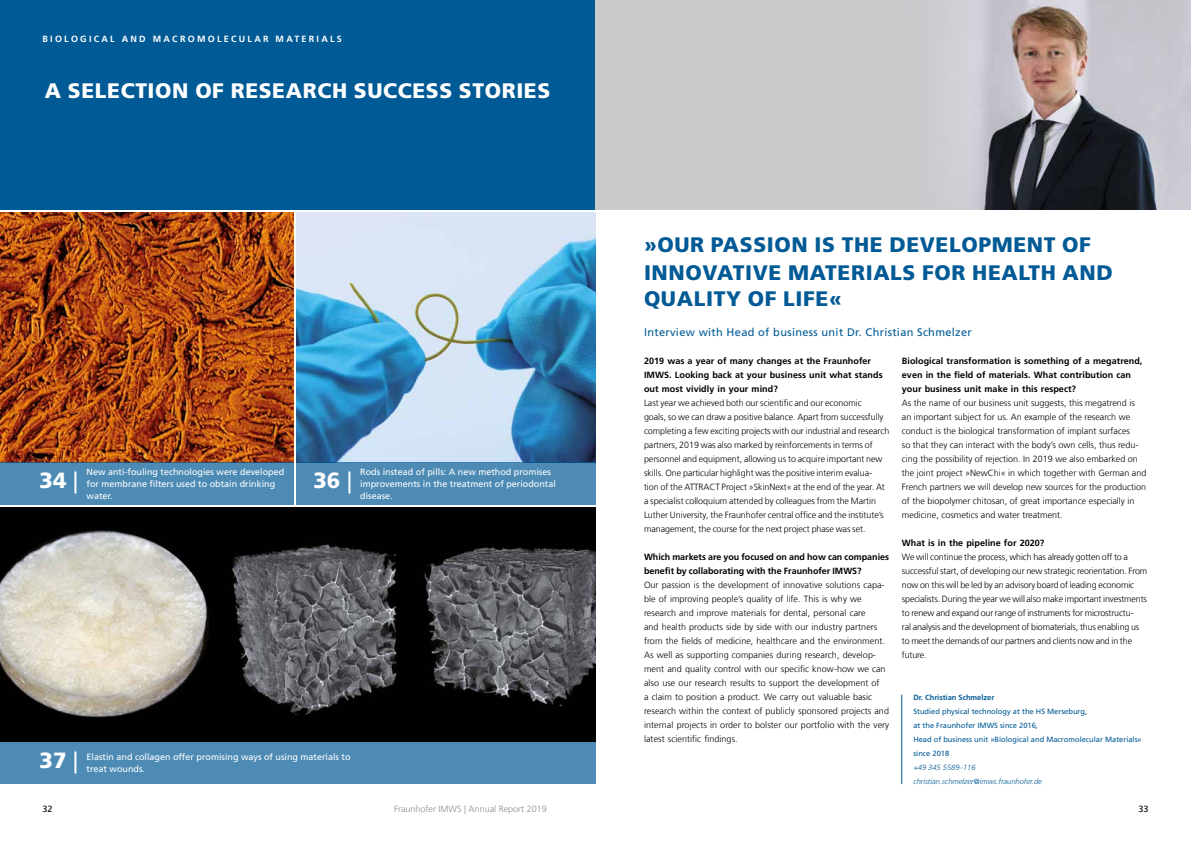
<style>
.page{position:relative;width:1191px;height:842px;background:#fff}
.page>*{position:absolute;margin:0;border:0;box-sizing:border-box;transform-origin:0 0}
.t1{font:900 22px "Frutiger LT Com";color:#fff}
.t2{font:900 21px/28px "Frutiger LT Com";letter-spacing:.03em;color:#005a95}
.t3{font:900 21px "Frutiger LT Com";letter-spacing:.03em;color:#fff}
.t4{font:11px "Frutiger LT Com";letter-spacing:.03em;color:#005a95}
.t5{font:300 9px/14px "Frutiger LT Com";letter-spacing:-.005em;color:#000}
.t6{font:700 9px/14px "Frutiger LT Com";letter-spacing:.005em;color:#000}
.t7{font:9px/12px "Frutiger LT Com";color:#fff}
.t8{font:700 9px "Frutiger LT Com";letter-spacing:.25em;color:#fff}
.t9{font:300 9px "Frutiger LT Com";color:#868c8d}
.t10{font:9px "Frutiger LT Com";color:#000}
.t11{font:7.5px/14px "Frutiger LT Com";color:#005a95}
.t12{font:italic 300 7.5px/14px "Frutiger LT Com";color:#005a95}
.t13{font:700 7.5px "Frutiger LT Com";color:#005a95}
.s1{font-weight:400}
</style>
<div class="page">
<div style="left:0;top:0;width:595px;height:210px;background:#005a95"></div>
<div style="left:595px;top:0;width:596px;height:210px;background:#c8cacc"></div>
<img style="left:951px;top:0;width:234px;height:210px">
<img style="left:296px;top:213px;width:299px;height:249px">
<hr style="left:901px;top:694px;width:1px;height:90px;background:#005a95">
<img style="left:0;top:213px;width:293px;height:249px">
<div style="left:0;top:741px;width:595px;height:43px;background:#4d8bb5"></div>
<div style="left:0;top:462px;width:293px;height:42px;background:#4d8bb5"></div>
<div style="left:296px;top:462px;width:299px;height:42px;background:#4d8bb5"></div>
<img style="left:0;top:507px;width:595px;height:234px">
<p class="t8" style="left:43px;top:34px;width:301px">BIOLOGICAL AND MACROMOLECULAR MATERIALS</p>
<h2 class="t3" style="left:45px;top:78px;width:507px">A SELECTION OF RESEARCH SUCCESS STORIES</h2>
<h1 class="t1" style="left:40px;top:467px;width:40px">34 <span class="s1">|</span></h1>
<p class="t7" style="left:87px;top:466px;width:199px">New anti-fouling technologies were developed for membrane filters used to obtain drinking water.</p>
<h1 class="t1" style="left:313px;top:467px;width:40px">36 <span class="s1">|</span></h1>
<p class="t7" style="left:360px;top:466px;width:197px">Rods instead of pills: A new method promises improvements in the treatment of periodontal disease.</p>
<h1 class="t1" style="left:40px;top:747px;width:40px">37 <span class="s1">|</span></h1>
<p class="t7" style="left:87px;top:751px;width:265px">Elastin and collagen offer promising ways of using materials to treat wounds.</p>
<h2 class="t2" style="left:644px;top:231px;width:470px">»OUR PASSION IS THE DEVELOPMENT OF<br>INNOVATIVE MATERIALS FOR HEALTH AND</h2>
<h2 class="t2" style="left:644px;top:285px;width:199px">QUALITY OF LIFE«</h2>
<p class="t4" style="left:644px;top:326px;width:329px">Interview with Head of business unit Dr. Christian Schmelzer</p>
<p class="t6" style="left:644px;top:354px;width:240px">2019 was a year of many changes at the Fraunhofer<br>IMWS. Looking back at your business unit what stands out most vividly in your mind?</p>
<p class="t5" style="left:644px;top:396px;width:247px">Last year we achieved both our scientific and our economic<br>goals, so we can draw a positive balance. Apart from successfully completing a few exciting projects with our industrial and research partners, 2019 was also marked by reinforcements in terms of personnel and equipment, allowing us to acquire important new skills. One particular highlight was the positive interim evalua-<br>tion of the ATTRACT Project »SkinNext« at the end of the year. At a specialist colloquium attended by colleagues from the Martin Luther University, the Fraunhofer central office and the institute’s management, the course for the next project phase was set.</p>
<p class="t6" style="left:644px;top:550px;width:246px">Which markets are you focused on and how can companies benefit by collaborating with the Fraunhofer IMWS?</p>
<p class="t5" style="left:644px;top:578px;width:247px">Our passion is the development of innovative solutions capa&shy;ble of improving people’s quality of life. This is why we research and improve materials for dental, personal care<br>and health products side by side with our industry partners from the fields of medicine, healthcare and the environment.<br>As well as supporting companies during research, develop&shy;ment and quality control with our specific know-how we can also use our research results to support the development of<br>a claim to position a product. We carry out valuable basic research within the context of publicly sponsored projects and internal projects in order to bolster our portfolio with the very latest scientific findings.</p>
<p class="t6" style="left:902px;top:354px;width:242px">Biological transformation is something of a megatrend, even in the field of materials. What contribution can your business unit make in this respect?</p>
<p class="t5" style="left:902px;top:396px;width:246px">As the name of our business unit suggests, this megatrend is an important subject for us. An example of the research we conduct is the biological transformation of implant surfaces<br>so that they can interact with the body’s own cells, thus redu&shy;cing the possibility of rejection. In 2019 we also embarked on the joint project »NewChi« in which together with German and French partners we will develop new sources for the production of the biopolymer chitosan, of great importance especially in medicine, cosmetics and water treatment.</p>
<p class="t6" style="left:902px;top:536px;width:144px">What is in the pipeline for 2020?</p>
<p class="t5" style="left:902px;top:550px;width:247px">We will continue the process, which has already gotten off to a successful start, of developing our new strategic reorientation. From now on this will be led by an advisory board of leading economic specialists. During the year we will also make important investments to renew and expand our range of instruments for microstructu-<br>ral analysis and the development of biomaterials, thus enabling us to meet the demands of our partners and clients now and in the future.</p>
<p class="t13" style="left:913px;top:693px;width:82px">Dr. Christian Schmelzer</p>
<p class="t11" style="left:913px;top:704px;width:230px">Studied physical technology at the HS Merseburg,<br>at the Fraunhofer IMWS since 2016,<br>Head of business unit »Biological and Macromolecular Materials« since 2018</p>
<p class="t12" style="left:913px;top:760px;width:130px">+49 345 5589-116 christian.schmelzer@imws.fraunhofer.de</p>
<p class="t9" style="left:394px;top:804px;width:154px">Fraunhofer IMWS | Annual Report 2019</p>
<p class="t10" style="left:43px;top:804px;width:12px">32</p>
<p class="t10" style="left:1138px;top:804px;width:12px">33</p>
</div>
